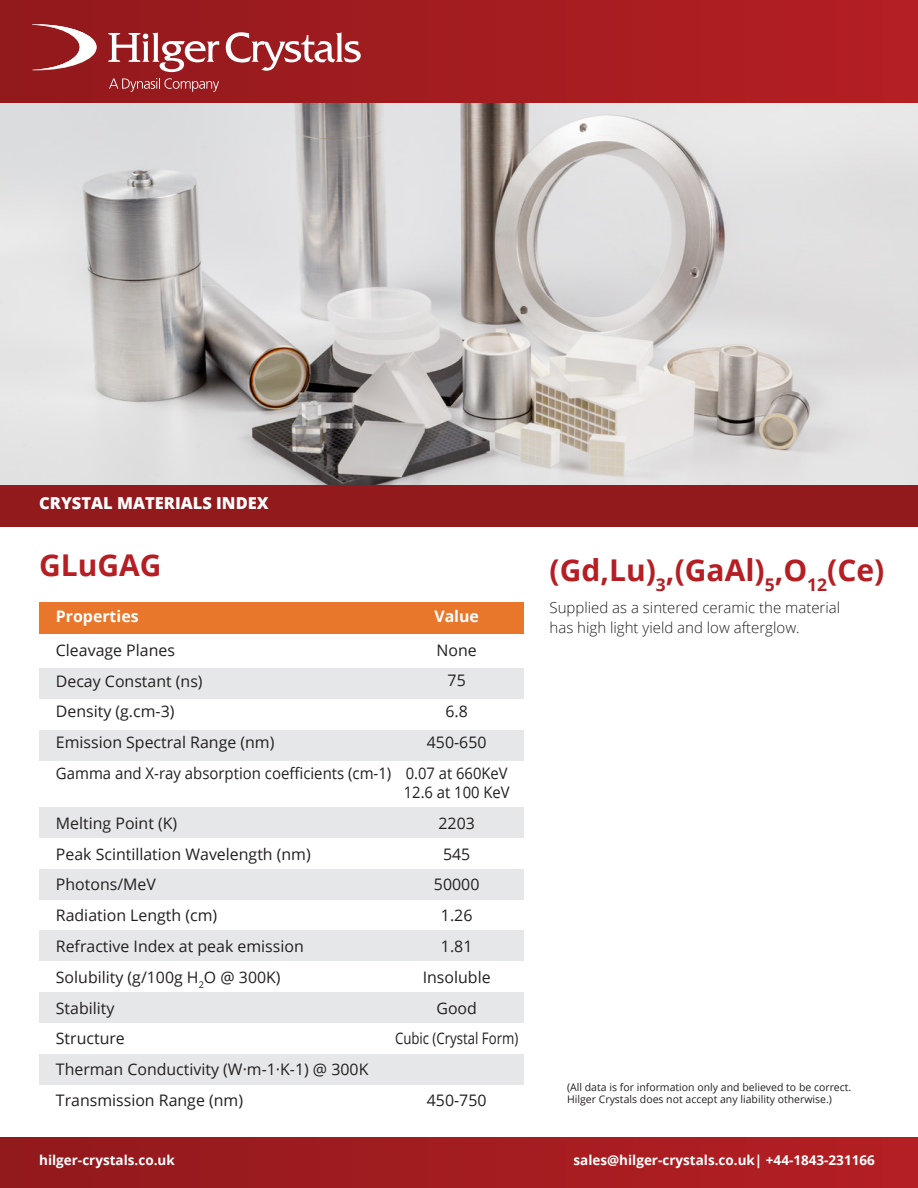
<style>
.page{position:relative;width:918px;height:1188px;background:#fff}
.page>*{position:absolute;margin:0;border:0;box-sizing:border-box;transform-origin:0 0}
.t1{font:700 30px "Open Sans";color:#b51f23}
.t2{font:800 16.5px "Open Sans";color:#fff}
.t3{font:15.9px/30.8px "Open Sans";color:#231f20}
.t4{font:15.9px/30.8px "Open Sans";color:#231f20;text-align:center;scale:.93 1}
.t5{font:700 15.9px "Open Sans";color:#fff}
.t6{font:300 15px/19.5px "Open Sans";color:#231f20}
.t7{font:700 13.5px "Open Sans";color:#fff}
.t8{font:10.5px/12.6px "Open Sans";color:#231f20}
</style>
<div class="page">
<img style="left:1px;top:102px;width:917px;height:383px">
<div style="left:0;top:485px;width:918px;height:41px;background:#92191c"></div>
<div style="left:0;top:0;width:918px;height:102px;background:linear-gradient(to right,#91191d,#b41f23)"></div>
<div style="left:0;top:1137px;width:918px;height:51px;background:linear-gradient(to right,#91191c,#b41f23)"></div>
<svg style="left:32px;top:24px;width:65px;height:46px"></svg>
<svg style="left:109px;top:78px;width:110px;height:14px;background:#a94245"></svg>
<svg style="left:226px;top:32px;width:135px;height:39px"></svg>
<svg style="left:107px;top:32px;width:112px;height:40px"></svg>
<div style="left:39px;top:730px;width:485px;height:30px;background:#e6e7e9"></div>
<div style="left:39px;top:602px;width:485px;height:32px;background:#e9772b"></div>
<div style="left:39px;top:668px;width:485px;height:31px;background:#e6e7e9"></div>
<div style="left:39px;top:869px;width:485px;height:30px;background:#e6e7e9"></div>
<div style="left:39px;top:807px;width:485px;height:30px;background:#e6e7e9"></div>
<div style="left:39px;top:993px;width:485px;height:30px;background:#e6e7e9"></div>
<div style="left:39px;top:931px;width:485px;height:30px;background:#e6e7e9"></div>
<div style="left:39px;top:1054px;width:485px;height:31px;background:#e6e7e9"></div>
<p class="t2" style="left:39px;top:491px;width:231px">CRYSTAL MATERIALS INDEX</p>
<h1 class="t1" style="left:39px;top:544px;width:124px">GLuGAG</h1>
<h1 class="t1" style="left:550px;top:549px;width:336px">(Gd,Lu)<sub>3</sub>,(GaAl)<sub>5</sub>,O<sub>12</sub>(Ce)</h1>
<p class="t5" style="left:56px;top:605px;width:84px">Properties</p>
<p class="t5" style="left:434px;top:605px;width:46px">Value</p>
<p class="t3" style="left:56px;top:634px;width:337px">Cleavage Planes<br>Decay Constant (ns)<br>Density (g.cm-3)<br>Emission Spectral Range (nm)<br>Gamma and X-ray absorption coefficients (cm-1)</p>
<p class="t3" style="left:56px;top:807px;width:314px">Melting Point (K)<br>Peak Scintillation Wavelength (nm)<br>Photons/MeV<br>Radiation Length (cm)<br>Refractive Index at peak emission<br>Solubility (g/100g H<sub>2</sub>O @ 300K)<br>Stability<br>Structure<br>Therman Conductivity (W·m-1·K-1) @ 300K<br>Transmission Range (nm)</p>
<p class="t6" style="left:550px;top:597px;width:292px">Supplied as a sintered ceramic the material has high light yield and low afterglow.</p>
<p class="t3" style="left:406px;top:634px;width:103px;text-align:center">None<br>75<br>6.8<br>450-650<br>0.07 at 660KeV</p>
<p class="t4" style="left:395px;top:777px;width:134px">12.6 at 100 KeV<br>2203<br>545<br>50000<br>1.26<br>1.81<br>Insoluble<br>Good<br>Cubic (Crystal Form)</p>
<p class="t3" style="left:427px;top:1084px;width:61px">450-750</p>
<p class="t8" style="left:567px;top:1080px;width:286px">(All data is for information only and believed to be correct.<br>Hilger Crystals does not accept any liability otherwise.)</p>
<p class="t7" style="left:39px;top:1150px;width:137px">hilger-crystals.co.uk</p>
<p class="t7" style="left:574px;top:1150px;width:303px">sales@hilger-crystals.co.uk| +44-1843-231166</p>
</div>
